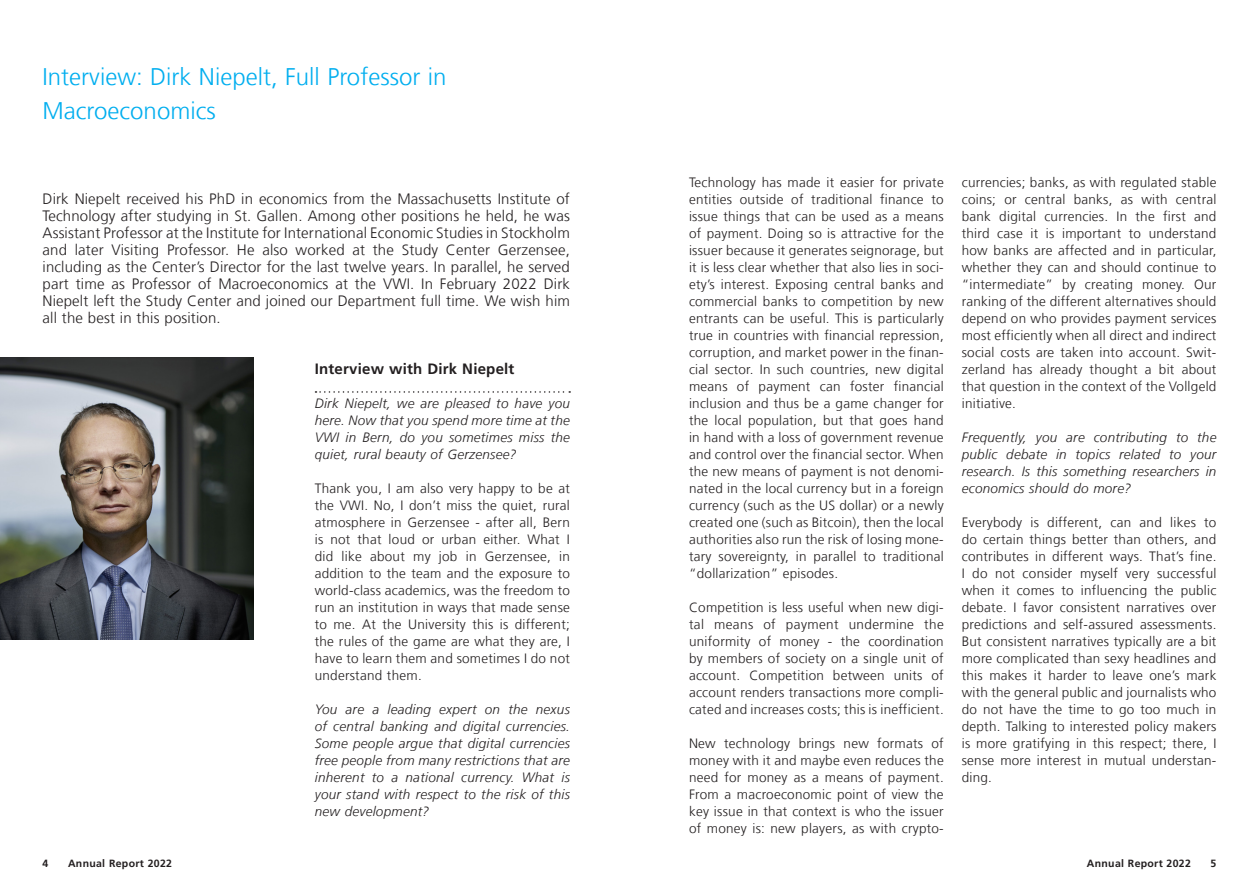
<style>
.page{position:relative;width:1259px;height:893px;background:#fff}
.page>*{position:absolute;margin:0;border:0;box-sizing:border-box;transform-origin:0 0}
._1__Haupttitel_16pt{font:300 24px "Frutiger LT Com";color:#00aeef}
._4__Vorspann_10pt{font:300 15px/17px "Frutiger LT Com";letter-spacing:.01em;color:#231f20;text-align:justify}
._2__Untertitel_Linie{font:700 15px "Frutiger LT Com";letter-spacing:.015em;color:#231f20}
._5__Grundtext_9pt{font:300 13.5px/17px "Frutiger LT Com";letter-spacing:.02em;color:#231f20;text-align:justify}
._5__Grundtext_9pt-2{font:italic 300 13.5px/17px "Frutiger LT Com";letter-spacing:.02em;color:#231f20;text-align:justify}
.t1{font:700 10.5px "Frutiger LT Com";letter-spacing:.03em;color:#231f20}
</style>
<div class="page">
<svg style="left:315px;top:391px;width:255px;height:2px"></svg>
<img style="left:0;top:357px;width:253px;height:282px">
<p class="_1__Haupttitel_16pt" style="left:43px;top:63px;width:405px">Interview: Dirk Niepelt, Full Professor in</p>
<p class="_1__Haupttitel_16pt" style="left:43px;top:97px;width:175px">Macroeconomics</p>
<p class="_4__Vorspann_10pt" style="left:43px;top:191px;width:529px">Dirk Niepelt received his PhD in economics from the Massachusetts Institute of Technology after studying in St. Gallen. Among other positions he held, he was Assistant Professor at the Institute for International Economic Studies in Stockholm and later Visiting Professor. He also worked at the Study Center Gerzensee, including as the Center’s Director for the last twelve years. In parallel, he served part time as Professor of Macroeconomics at the VWI. In February 2022 Dirk Niepelt left the Study Center and joined our Department full time. We wish him all the best in this position.</p>
<p class="_2__Untertitel_Linie" style="left:315px;top:360px;width:201px">Interview with Dirk Niepelt</p>
<p class="_5__Grundtext_9pt-2" style="left:315px;top:395px;width:257px">Dirk Niepelt, we are pleased to have you here. Now that you spend more time at the VWI in Bern, do you sometimes miss the quiet, rural beauty of Gerzensee?</p>
<p class="_5__Grundtext_9pt" style="left:315px;top:480px;width:257px">Thank you, I am also very happy to be at the VWI. No, I don’t miss the quiet, rural atmosphere in Gerzensee - after all, Bern is not that loud or urban either. What I did like about my job in Gerzensee, in addition to the team and the exposure to world-class academics, was the freedom to run an institution in ways that made sense to me. At the University this is different; the rules of the game are what they are, I have to learn them and sometimes I do not understand them.</p>
<p class="_5__Grundtext_9pt-2" style="left:315px;top:701px;width:257px">You are a leading expert on the nexus of central banking and digital currencies.<br>Some people argue that digital currencies free people from many restrictions that are inherent to a national currency. What is your stand with respect to the risk of this new development?</p>
<p class="_5__Grundtext_9pt" style="left:689px;top:174px;width:256px">Technology has made it easier for private entities outside of traditional finance to issue things that can be used as a means of payment. Doing so is attractive for the issuer because it generates seignorage, but it is less clear whether that also lies in soci&shy;ety’s interest. Exposing central banks and commercial banks to competition by new entrants can be useful. This is particularly true in countries with financial repression, corruption, and market power in the finan&shy;cial sector. In such countries, new digital means of payment can foster financial inclusion and thus be a game changer for the local population, but that goes hand in hand with a loss of government revenue and control over the financial sector. When the new means of payment is not denomi&shy;nated in the local currency but in a foreign currency (such as the US dollar) or a newly created one (such as Bitcoin), then the local authorities also run the risk of losing mone&shy;tary sovereignty, in parallel to traditional “dollarization” episodes.</p>
<p class="_5__Grundtext_9pt" style="left:689px;top:599px;width:256px">Competition is less useful when new digi&shy;tal means of payment undermine the uniformity of money - the coordination by members of society on a single unit of account. Competition between units of account renders transactions more compli&shy;cated and increases costs; this is inefficient.</p>
<p class="_5__Grundtext_9pt" style="left:689px;top:735px;width:256px">New technology brings new formats of money with it and maybe even reduces the need for money as a means of payment.<br>From a macroeconomic point of view the key issue in that context is who the issuer of money is: new players, as with crypto-</p>
<p class="_5__Grundtext_9pt" style="left:961px;top:174px;width:256px">currencies; banks, as with regulated stable coins; or central banks, as with central bank digital currencies. In the first and third case it is important to understand how banks are affected and in particular, whether they can and should continue to “intermediate” by creating money. Our ranking of the different alternatives should depend on who provides payment services most efficiently when all direct and indirect social costs are taken into account. Swit&shy;zerland has already thought a bit about that question in the context of the Vollgeld initiative.</p>
<p class="_5__Grundtext_9pt-2" style="left:961px;top:429px;width:256px">Frequently, you are contributing to the public debate in topics related to your research. Is this something researchers in economics should do more?</p>
<p class="_5__Grundtext_9pt" style="left:961px;top:514px;width:256px">Everybody is different, can and likes to do certain things better than others, and contributes in different ways. That’s fine.<br>I do not consider myself very successful when it comes to influencing the public debate. I favor consistent narratives over predictions and self-assured assessments.<br>But consistent narratives typically are a bit more complicated than sexy headlines and this makes it harder to leave one’s mark with the general public and journalists who do not have the time to go too much in depth. Talking to interested policy makers is more gratifying in this respect; there, I sense more interest in mutual understan&shy;ding.</p>
<p class="t1" style="left:43px;top:858px;width:7px">4</p>
<p class="t1" style="left:68px;top:858px;width:105px">Annual Report 2022</p>
<p class="t1" style="left:1087px;top:858px;width:105px">Annual Report 2022</p>
<p class="t1" style="left:1210px;top:858px;width:7px">5</p>
</div>
